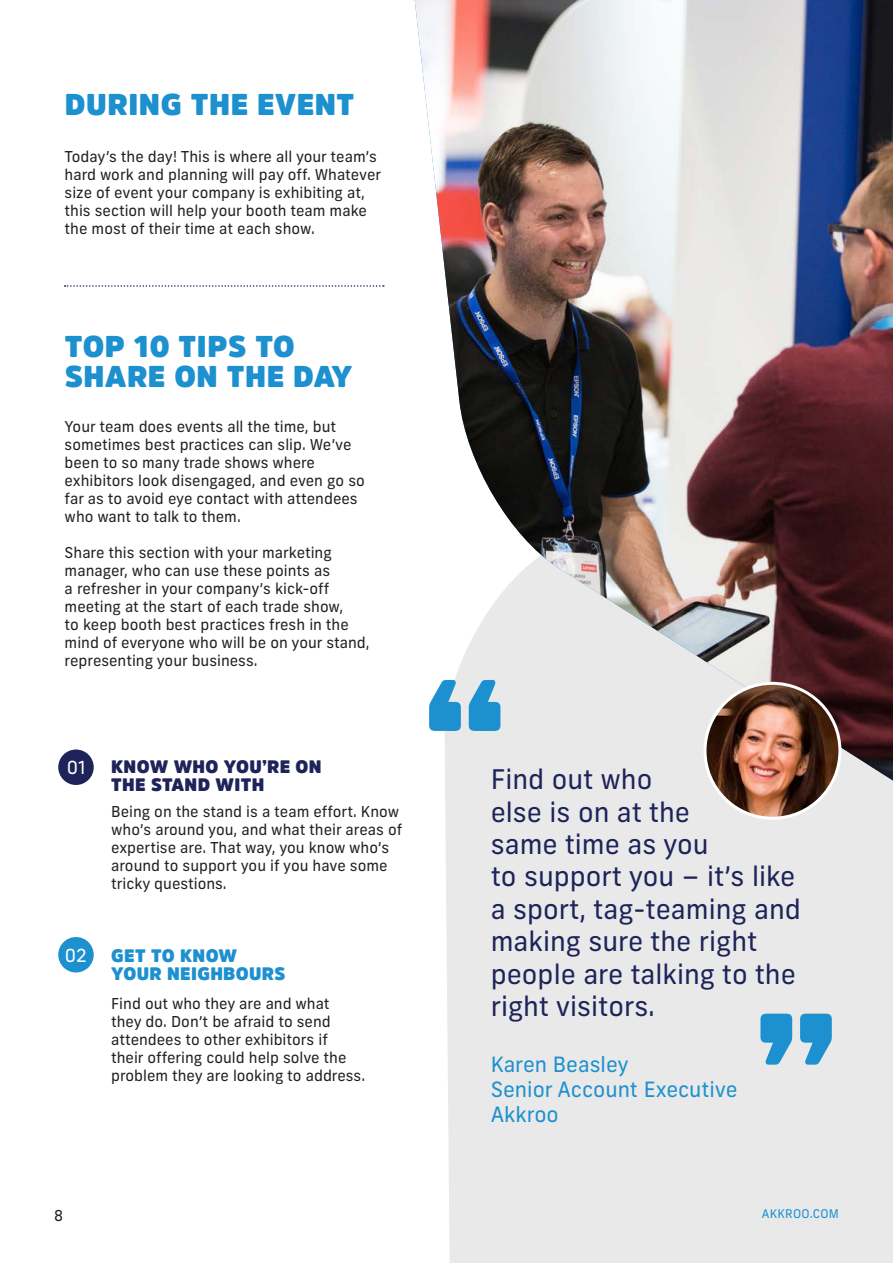
<style>
.page{position:relative;width:893px;height:1263px;background:#fff}
.page>*{position:absolute;margin:0;border:0;box-sizing:border-box;transform-origin:0 0}
.t1{font:900 165px "Amsi Pro";color:#1d90d0}
.t2{font:900 30px/30px "Amsi Pro";letter-spacing:.02em;color:#1d90d0}
.t3{font:27px/32.4px "Frank New";color:#1e245a}
.t4{font:21px "Frank New";color:#1d90d0}
.t5{font:900 18px/18px "Amsi Pro";letter-spacing:.02em;color:#1e245a}
.t6{font:900 18px "Amsi Pro";letter-spacing:.02em;color:#1d90d0}
.t7{font:18px "Frank New";color:#fff}
.t8{font:15px/18px "Frank New";color:#231f20}
.t9{font:12px "Frank New";letter-spacing:.02em;color:#1d90d0}
</style>
<div class="page">
<div style="left:445px;top:780px;width:448px;height:483px;background:#e9e9e9"></div>
<img style="left:415px;top:0;width:478px;height:780px">
<div style="left:58px;top:749px;width:36px;height:36px;background:#1e245a;border-radius:50%"></div>
<div style="left:58px;top:937px;width:36px;height:35px;background:#1d90d0;border-radius:50%"></div>
<img style="left:705px;top:683px;width:135px;height:135px;border-radius:67px">
<div style="left:703px;top:682px;width:138px;height:138px;border:3px solid #fff;border-radius:50%"></div>
<svg style="left:65px;top:285px;width:319px;height:2px"></svg>
<p class="t2" style="left:65px;top:89px;width:291px">DURING THE EVENT</p>
<p class="t8" style="left:65px;top:147px;width:318px">Today’s the day! This is where all your team’s hard work and planning will pay off. Whatever size of event your company is exhibiting at, this section will help your booth team make the most of their time at each show.</p>
<p class="t2" style="left:65px;top:332px;width:289px">TOP 10 TIPS TO<br>SHARE ON THE DAY</p>
<p class="t8" style="left:65px;top:417px;width:302px">Your team does events all the time, but sometimes best practices can slip. We’ve been to so many trade shows where exhibitors look disengaged, and even go so far as to avoid eye contact with attendees who want to talk to them.</p>
<p class="t8" style="left:65px;top:543px;width:307px">Share this section with your marketing manager, who can use these points as<br>a refresher in your company’s kick-off meeting at the start of each trade show,<br>to keep booth best practices fresh in the mind of everyone who will be on your stand, representing your business.</p>
<p class="t7" style="left:67px;top:756px;width:20px">01</p>
<p class="t7" style="left:65px;top:944px;width:24px">02</p>
<p class="t5" style="left:111px;top:758px;width:212px">KNOW WHO YOU’RE ON<br>THE STAND WITH</p>
<p class="t8" style="left:111px;top:802px;width:293px">Being on the stand is a team effort. Know who’s around you, and what their areas of expertise are. That way, you know who’s around to support you if you have some tricky questions.</p>
<p class="t6" style="left:111px;top:943px;width:127px">GET TO KNOW</p>
<p class="t6" style="left:111px;top:961px;width:176px">YOUR NEIGHBOURS</p>
<p class="t8" style="left:111px;top:994px;width:256px">Find out who they are and what<br>they do. Don’t be afraid to send attendees to other exhibitors if<br>their offering could help solve the problem they are looking to address.</p>
<p class="t1" style="left:422px;top:625px;width:87px">‘‘</p>
<p class="t3" style="left:491px;top:763px;width:312px">Find out who<br>else is on at the<br>same time as you<br>to support you – it’s like a sport, tag-teaming and making sure the right people are talking to the right visitors.</p>
<p class="t4" style="left:491px;top:1051px;width:140px">Karen Beasley</p>
<p class="t4" style="left:491px;top:1076px;width:248px">Senior Account Executive</p>
<p class="t4" style="left:491px;top:1101px;width:70px">Akkroo</p>
<p class="t1" style="left:839px;top:1119px;width:87px;rotate:-180deg">‘‘</p>
<p class="t8" style="left:54px;top:1206px;width:11px">8</p>
<p class="t9" style="left:762px;top:1206px;width:79px">AKKROO.COM</p>
</div>
